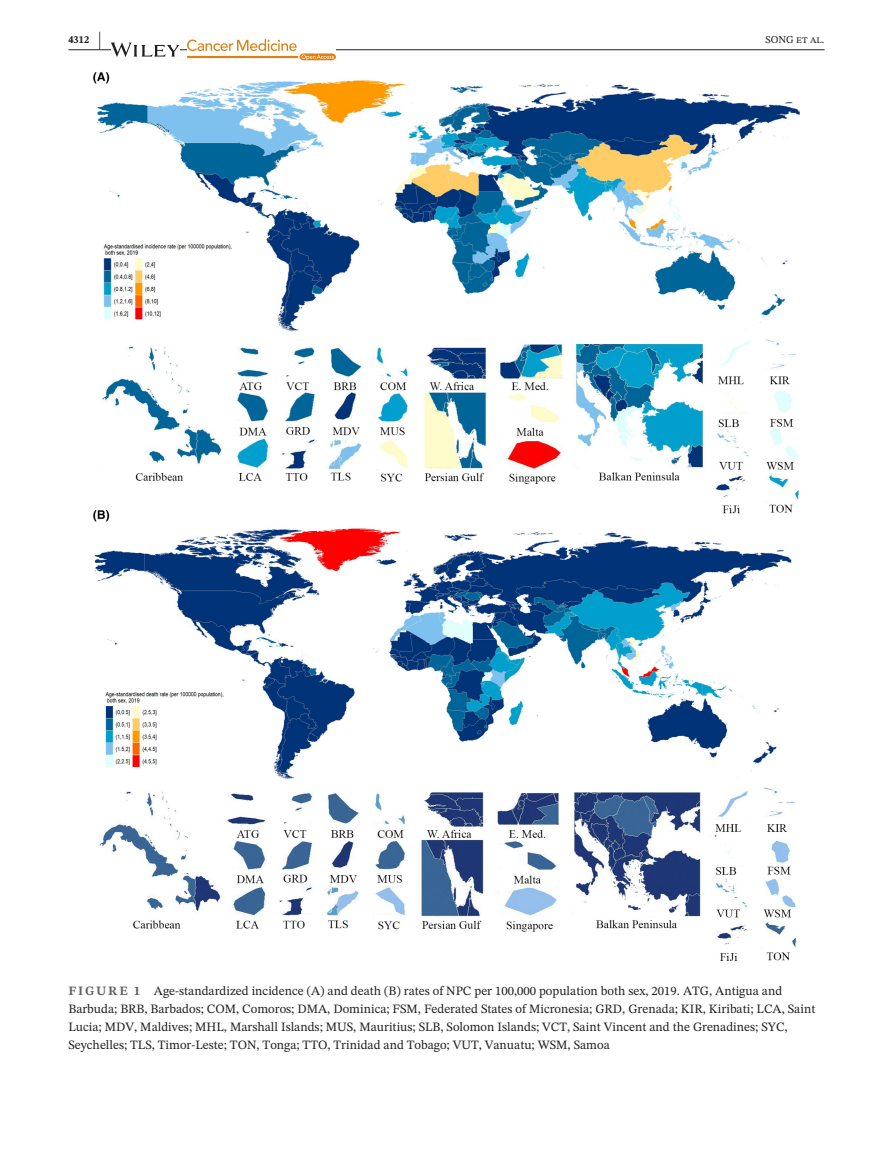
<style>
.page{position:relative;width:893px;height:1174px;background:#fff}
.page>*{position:absolute;margin:0;border:0;box-sizing:border-box;transform-origin:0 0}
.t1{font:12.75px/18px "STIX Two Text";color:#231f20}
.t2{font:10.5px "STIX Two Text";color:#231f20}
.t3{font:700 10.5px "STIX Two Text";color:#231f20}
.s1{font-size:21px}
.s2{font-weight:700;color:#636366}
</style>
<div class="page">
<hr style="left:68px;top:49px;width:756px;height:1px;background:#231f20">
<svg style="left:111px;top:43px;width:68px;height:14px"></svg>
<svg style="left:187px;top:39px;width:149px;height:21px"></svg>
<img style="left:93px;top:72px;width:707px;height:889px">
<p class="t3" style="left:68px;top:32px;width:34px">4312 <span class="s1">|</span></p>
<p class="t2" style="left:765px;top:32px;width:61px">SONG et al.</p>
<p class="t1" style="left:68px;top:981px;width:748px"><span class="s2">FIGURE 1</span> Age-standardized incidence (A) and death (B) rates of NPC per 100,000 population both sex, 2019. ATG, Antigua and Barbuda; BRB, Barbados; COM, Comoros; DMA, Dominica; FSM, Federated States of Micronesia; GRD, Grenada; KIR, Kiribati; LCA, Saint Lucia; MDV, Maldives; MHL, Marshall Islands; MUS, Mauritius; SLB, Solomon Islands; VCT, Saint Vincent and the Grenadines; SYC, Seychelles; TLS, Timor-Leste; TON, Tonga; TTO, Trinidad and Tobago; VUT, Vanuatu; WSM, Samoa</p>
</div>
